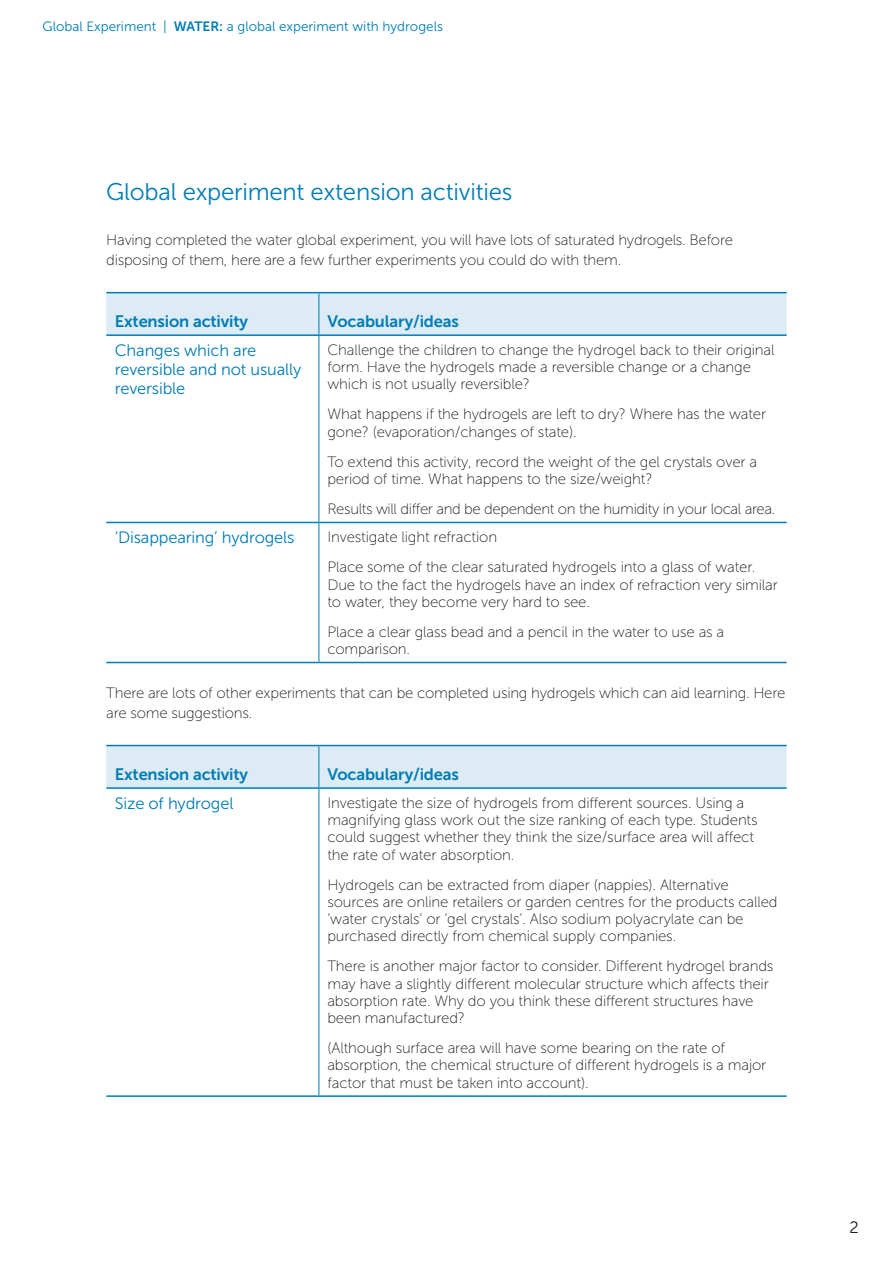
<style>
.page{position:relative;width:893px;height:1263px;background:#fff}
.page>*{position:absolute;margin:0;border:0;box-sizing:border-box;transform-origin:0 0}
.t1{font:24px "Museo Sans 300";letter-spacing:-.01em;color:#007db5}
.Activity_Title{font:16.5px/18.8px "Museo Sans 300";letter-spacing:-.01em;color:#007db5}
.Table_Header{font:16.5px "Museo Sans 700";letter-spacing:-.01em;color:#007db5}
.Body_Copy{font:16.5px "Museo Sans 700";letter-spacing:-.01em;color:#007db5}
.t2{font:16.5px "Museo Sans 300";color:#231f20}
.Activity_Copy{font:15px/17.2px "Museo Sans 100";letter-spacing:-.01em;color:#231f20}
.Body_Copy-2{font:15px/19.5px "Museo Sans 100";letter-spacing:-.015em;color:#231f20}
.t3{font:13.5px "Museo Sans 300";color:#007db5}
.s1{font-family:"Museo Sans 700"}
</style>
<div class="page">
<div style="left:106px;top:293px;width:681px;height:41px;background:#ddebf4"></div>
<hr style="left:106px;top:292px;width:213px;height:1px;background:#007db5">
<hr style="left:319px;top:292px;width:468px;height:1px;background:#007db5">
<hr style="left:106px;top:334px;width:213px;height:2px;background:#007db5">
<hr style="left:319px;top:334px;width:468px;height:2px;background:#007db5">
<hr style="left:106px;top:522px;width:213px;height:1px;background:#007db5">
<hr style="left:319px;top:522px;width:468px;height:1px;background:#007db5">
<hr style="left:106px;top:662px;width:213px;height:1px;background:#007db5">
<hr style="left:319px;top:662px;width:468px;height:1px;background:#007db5">
<hr style="left:319px;top:293px;width:1px;height:41px;background:#007db5">
<hr style="left:319px;top:336px;width:1px;height:186px;background:#007db5">
<hr style="left:319px;top:523px;width:1px;height:139px;background:#007db5">
<div style="left:106px;top:746px;width:681px;height:41px;background:#ddebf4"></div>
<hr style="left:106px;top:745px;width:213px;height:1px;background:#007db5">
<hr style="left:319px;top:745px;width:136px;height:1px;background:#007db5">
<hr style="left:455px;top:745px;width:332px;height:1px;background:#007db5">
<hr style="left:106px;top:787px;width:213px;height:2px;background:#007db5">
<hr style="left:319px;top:787px;width:136px;height:2px;background:#007db5">
<hr style="left:455px;top:787px;width:332px;height:2px;background:#007db5">
<hr style="left:106px;top:1095px;width:213px;height:2px;background:#007db5">
<hr style="left:319px;top:1095px;width:136px;height:2px;background:#007db5">
<hr style="left:455px;top:1095px;width:332px;height:2px;background:#007db5">
<hr style="left:319px;top:746px;width:1px;height:41px;background:#007db5">
<hr style="left:319px;top:789px;width:1px;height:306px;background:#007db5">
<p class="t3" style="left:43px;top:19px;width:402px">Global Experiment | <span class="s1">WATER:</span> a global experiment with hydrogels</p>
<p class="t1" style="left:106px;top:179px;width:408px">Global experiment extension activities</p>
<p class="Body_Copy-2" style="left:106px;top:230px;width:628px">Having completed the water global experiment, you will have lots of saturated hydrogels. Before disposing of them, here are a few further experiments you could do with them.</p>
<p class="Body_Copy" style="left:115px;top:312px;width:135px">Extension activity</p>
<p class="Table_Header" style="left:327px;top:312px;width:133px">Vocabulary/ideas</p>
<p class="Activity_Title" style="left:115px;top:341px;width:188px">Changes which are reversible and not usually reversible</p>
<p class="Activity_Copy" style="left:327px;top:341px;width:449px">Challenge the children to change the hydrogel back to their original form. Have the hydrogels made a reversible change or a change which is not usually reversible?</p>
<p class="Activity_Copy" style="left:327px;top:406px;width:440px">What happens if the hydrogels are left to dry? Where has the water gone? (evaporation/changes of state).</p>
<p class="Activity_Copy" style="left:327px;top:453px;width:431px">To extend this activity, record the weight of the gel crystals over a period of time. What happens to the size/weight?</p>
<p class="Activity_Copy" style="left:327px;top:500px;width:449px">Results will differ and be dependent on the humidity in your local area.</p>
<p class="Activity_Title" style="left:115px;top:528px;width:181px">‘Disappearing’ hydrogels</p>
<p class="Activity_Copy" style="left:327px;top:529px;width:171px">Investigate light refraction</p>
<p class="Activity_Copy" style="left:327px;top:559px;width:452px">Place some of the clear saturated hydrogels into a glass of water.<br>Due to the fact the hydrogels have an index of refraction very similar to water, they become very hard to see.</p>
<p class="Activity_Copy" style="left:327px;top:623px;width:398px">Place a clear glass bead and a pencil in the water to use as a comparison.</p>
<p class="Body_Copy-2" style="left:106px;top:683px;width:680px">There are lots of other experiments that can be completed using hydrogels which can aid learning. Here are some suggestions.</p>
<p class="Table_Header" style="left:115px;top:765px;width:135px">Extension activity</p>
<p class="Table_Header" style="left:327px;top:765px;width:133px">Vocabulary/ideas</p>
<p class="Activity_Title" style="left:115px;top:794px;width:120px">Size of hydrogel</p>
<p class="Activity_Copy" style="left:327px;top:794px;width:432px">Investigate the size of hydrogels from different sources. Using a magnifying glass work out the size ranking of each type. Students could suggest whether they think the size/surface area will affect the rate of water absorption.</p>
<p class="Activity_Copy" style="left:327px;top:876px;width:452px">Hydrogels can be extracted from diaper (nappies). Alternative sources are online retailers or garden centres for the products called ‘water crystals’ or ‘gel crystals’. Also sodium polyacrylate can be purchased directly from chemical supply companies.</p>
<p class="Activity_Copy" style="left:327px;top:958px;width:448px">There is another major factor to consider. Different hydrogel brands may have a slightly different molecular structure which affects their absorption rate. Why do you think these different structures have been manufactured?</p>
<p class="Activity_Copy" style="left:327px;top:1039px;width:440px">(Although surface area will have some bearing on the rate of absorption, the chemical structure of different hydrogels is a major factor that must be taken into account).</p>
<p class="t2" style="left:850px;top:1218px;width:11px">2</p>
</div>
